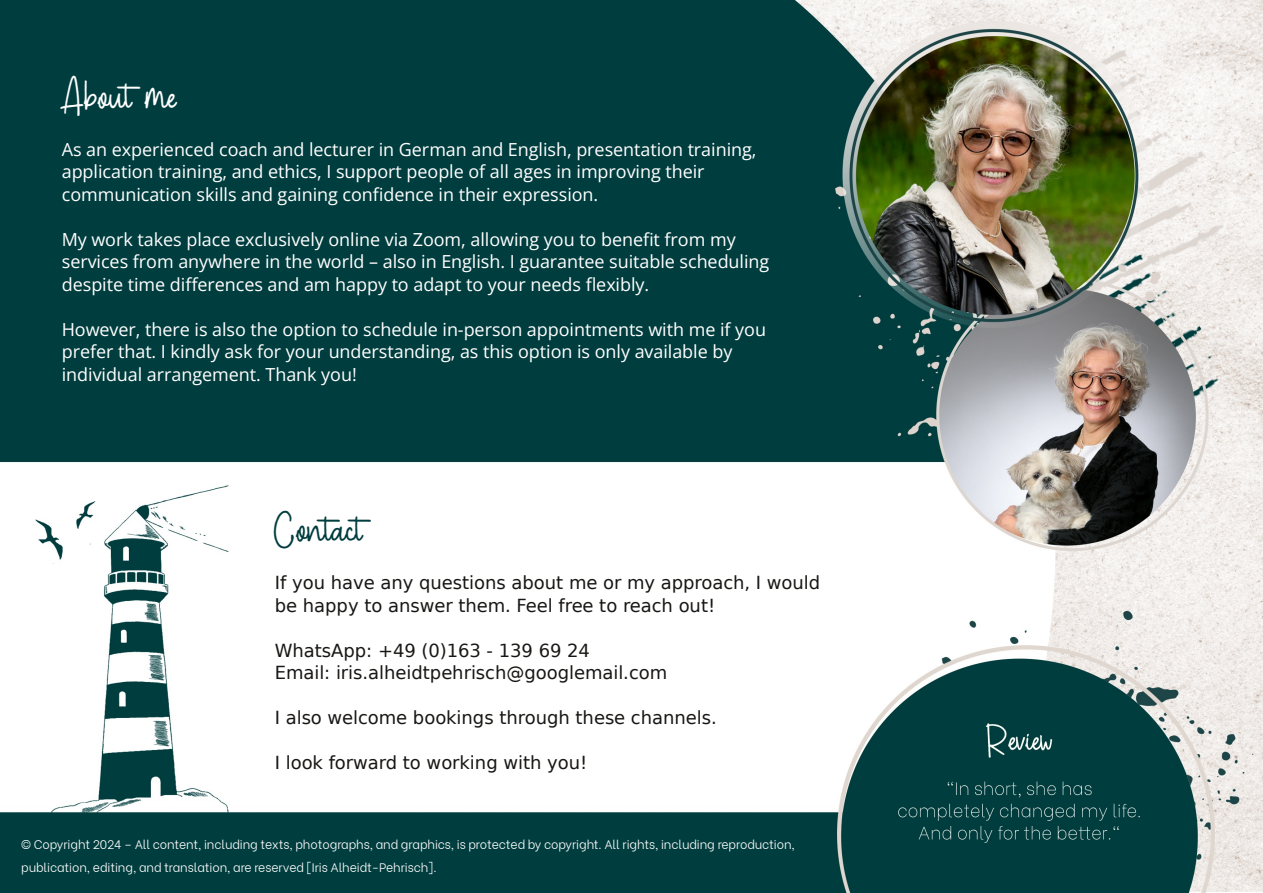
<style>
.page{position:relative;width:1263px;height:893px;background:#fff}
.page>*{position:absolute;margin:0;border:0;box-sizing:border-box;transform-origin:0 0}
.t1{font:45px "Dufanthe";color:#fff}
.t2{font:45px "Dufanthe";color:#003d3e}
.t3{font:18px/22.5px "Open Sans";letter-spacing:-.005em;color:#fff}
.t4{font:18px/22.5px "DejaVu Sans";letter-spacing:-.005em;color:#181715}
.t5{font:300 12.3px/22.5px "Be Vietnam";letter-spacing:-.005em;color:#fff}
</style>
<div class="page">
<img style="left:0;top:0;width:1263px;height:893px">
<h1 class="t1" style="left:60px;top:73px;width:117px">About me</h1>
<p class="t3" style="left:62px;top:137px;width:696px">As an experienced coach and lecturer in German and English, presentation training, application training, and ethics, I support people of all ages in improving their communication skills and gaining confidence in their expression.</p>
<p class="t3" style="left:62px;top:227px;width:709px">My work takes place exclusively online via Zoom, allowing you to benefit from my services from anywhere in the world – also in English. I guarantee suitable scheduling despite time differences and am happy to adapt to your needs flexibly.</p>
<p class="t3" style="left:62px;top:317px;width:706px">However, there is also the option to schedule in-person appointments with me if you prefer that. I kindly ask for your understanding, as this option is only available by individual arrangement. Thank you!</p>
<h1 class="t2" style="left:273px;top:506px;width:90px">Contact</h1>
<p class="t4" style="left:275px;top:572px;width:547px">If you have any questions about me or my approach, I would be happy to answer them. Feel free to reach out!</p>
<p class="t4" style="left:275px;top:639px;width:394px">WhatsApp: +49 (0)163 - 139 69 24<br>Email: iris.alheidtpehrisch@googlemail.com</p>
<p class="t4" style="left:275px;top:707px;width:443px">I also welcome bookings through these channels.</p>
<p class="t4" style="left:275px;top:752px;width:314px">I look forward to working with you!</p>
<p class="t5" style="left:21px;top:832px;width:775px">© Copyright 2024 – All content, including texts, photographs, and graphics, is protected by copyright. All rights, including reproduction, publication, editing, and translation, are reserved [Iris Alheidt-Pehrisch].</p>
</div>
